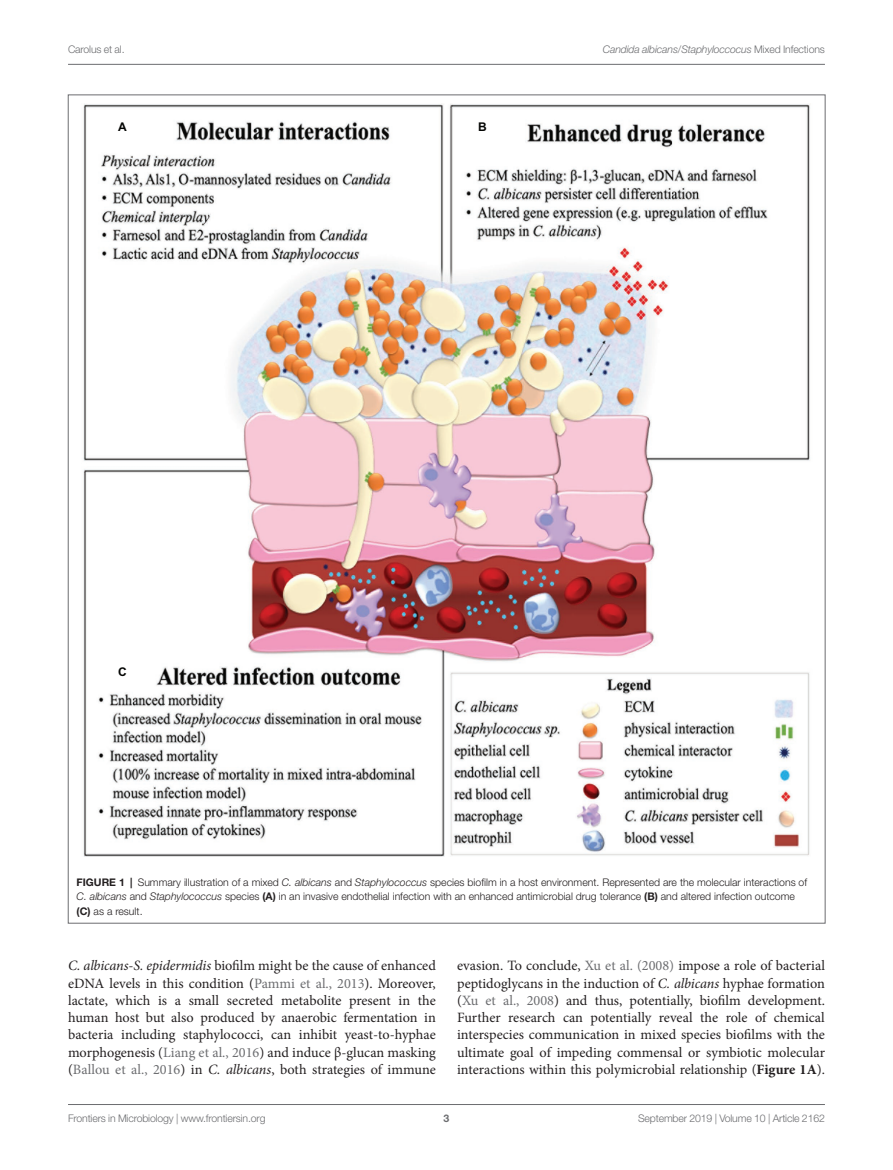
<style>
.page{position:relative;width:893px;height:1170px;background:#fff}
.page>*{position:absolute;margin:0;border:0;box-sizing:border-box;transform-origin:0 0}
.TEXT{font:14.25px/17.2px "Minion Pro";color:#231f20;text-align:justify}
.t1{font:700 12px "Arial";color:#040503}
.FIG_LEG{font:300 10.5px/14.2px "Helvetica Neue LT Std";color:#231f20}
.t2{font:300 10.5px "Helvetica Neue LT Std";letter-spacing:-.015em;color:#6c6d70}
.t3{font:italic 300 10.5px "Helvetica Neue LT Std";letter-spacing:-.015em;color:#6c6d70}
.t4{font:700 10.5px "Helvetica Neue LT Std";color:#6c6d70}
.s1{font-style:normal}
.s2{font-weight:700}
.s3{font-style:italic}
.s4{color:#6c6d70}
</style>
<div class="page">
<hr style="left:68px;top:64px;width:757px;height:1px;background:#6c6d70">
<hr style="left:68px;top:1104px;width:757px;height:1px;background:#6c6d70">
<img style="left:83px;top:104px;width:727px;height:752px">
<p class="t2" style="left:68px;top:42px;width:58px">Carolus et al.</p>
<p class="t3" style="left:603px;top:43px;width:224px">Candida albicans<span class="s1">/</span>Staphyloccocus <span class="s1">Mixed Infections</span></p>
<p class="t1" style="left:118px;top:119px;width:10px">A</p>
<p class="t1" style="left:478px;top:119px;width:10px">B</p>
<p class="t1" style="left:118px;top:663px;width:10px">C</p>
<p class="FIG_LEG" style="left:77px;top:875px;width:732px"><span class="s2">FIGURE 1 |</span> Summary illustration of a mixed <span class="s3">C. albicans</span> and <span class="s3">Staphylococcus</span> species biofilm in a host environment. Represented are the molecular interactions of<br><span class="s3">C. albicans</span> and <span class="s3">Staphylococcus</span> species <span class="s2">(A)</span> in an invasive endothelial infection with an enhanced antimicrobial drug tolerance <span class="s2">(B)</span> and altered infection outcome <span class="s2">(C)</span> as a result.</p>
<p class="TEXT" style="left:68px;top:957px;width:369px"><span class="s3">C. albicans</span>-<span class="s3">S. epidermidis</span> biofilm might be the cause of enhanced eDNA levels in this condition (<span class="s4">Pammi et al., 2013</span>). Moreover, lactate, which is a small secreted metabolite present in the human host but also produced by anaerobic fermentation in bacteria including staphylococci, can inhibit yeast-to-hyphae morphogenesis (<span class="s4">Liang et al., 2016</span>) and induce β-glucan masking (<span class="s4">Ballou et al., 2016</span>) in <span class="s3">C. albicans</span>, both strategies of immune</p>
<p class="TEXT" style="left:457px;top:957px;width:369px">evasion. To conclude, <span class="s4">Xu et al. (2008)</span> impose a role of bacterial peptidoglycans in the induction of <span class="s3">C. albicans</span> hyphae formation (<span class="s4">Xu et al., 2008</span>) and thus, potentially, biofilm development.<br>Further research can potentially reveal the role of chemical interspecies communication in mixed species biofilms with the ultimate goal of impeding commensal or symbiotic molecular interactions within this polymicrobial relationship (<span class="s2">Figure 1A</span>).</p>
<p class="t2" style="left:68px;top:1111px;width:199px">Frontiers in Microbiology | www.frontiersin.org</p>
<p class="t4" style="left:444px;top:1111px;width:7px">3</p>
<p class="t2" style="left:638px;top:1111px;width:188px">September 2019 | Volume 10 | Article 2162</p>
</div>
